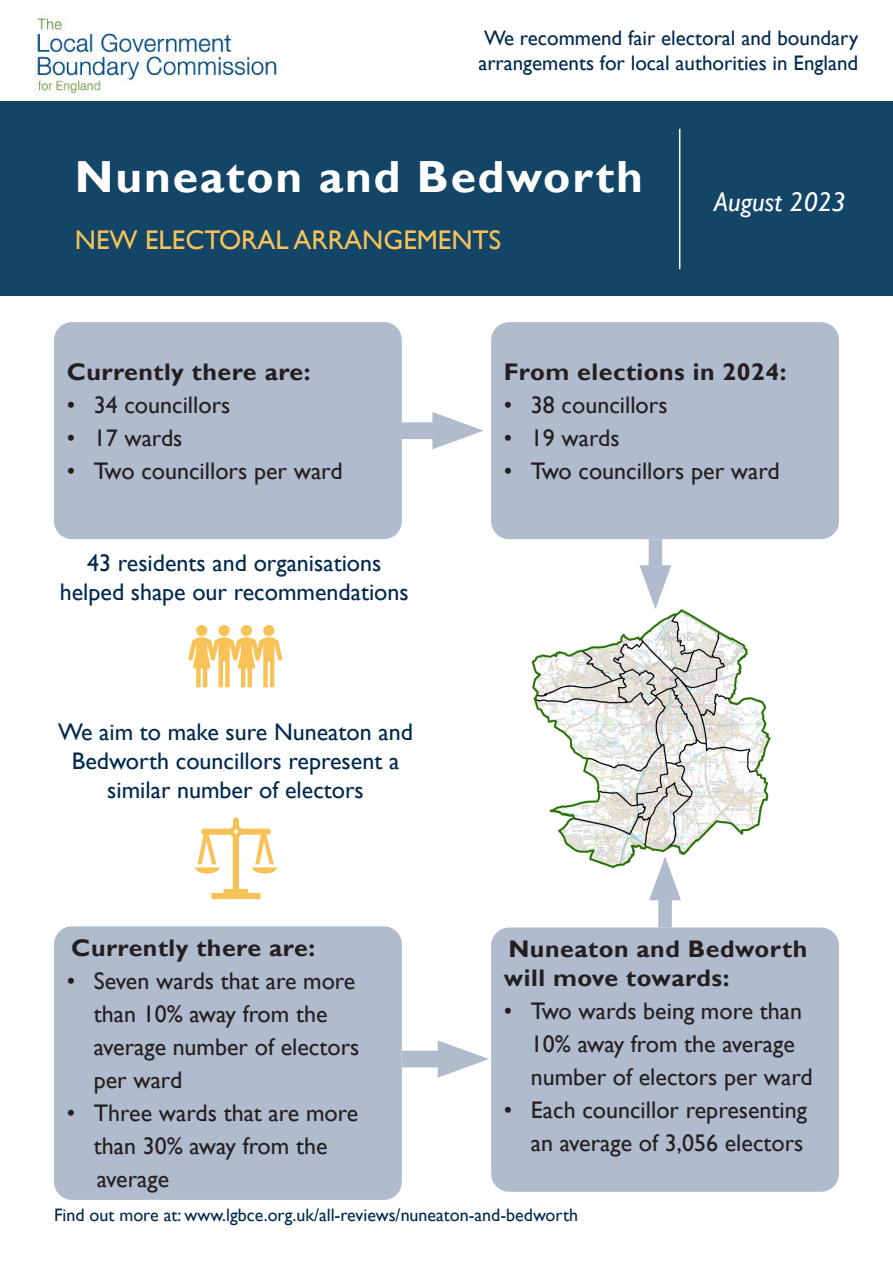
<style>
.page{position:relative;width:893px;height:1263px;background:#fff}
.page>*{position:absolute;margin:0;border:0;box-sizing:border-box;transform-origin:0 0}
.t1{font:700 45px "Gill Sans";letter-spacing:.04em;color:#fff}
.t2{font:27px "Gill Sans";color:#f7c359}
.t3{font:italic 27px "Gill Sans";color:#fff}
.t4{font:24px/33px "Gill Sans";color:#231f20}
.t5{font:24px/28.8px "Gill Sans";color:#00294e;text-align:center}
.t6{font:700 24px/28.8px "Gill Sans";letter-spacing:.02em;color:#231f20;scale:1.04 1}
.t7{font:21px/25.2px "Gill Sans";color:#00294e}
.t8{font:18px "Gill Sans";color:#00294e}
</style>
<div class="page">
<img style="left:532px;top:609px;width:239px;height:259px">
<div style="left:54px;top:926px;width:348px;height:274px;background:#b0bbce;border-radius:18px"></div>
<div style="left:54px;top:322px;width:348px;height:217px;background:#b0bbce;border-radius:18px"></div>
<div style="left:491px;top:322px;width:348px;height:217px;background:#b0bbce;border-radius:18px"></div>
<img style="left:29px;top:17px;width:257px;height:85px">
<div style="left:0;top:102px;width:893px;height:194px;background:#134567"></div>
<hr style="left:679px;top:129px;width:1px;height:140px;background:#fff">
<div style="left:649px;top:539px;width:13px;height:44px;background:#b0bbce"></div>
<svg style="left:639px;top:565px;width:32px;height:44px"></svg>
<svg style="left:195px;top:817px;width:82px;height:82px"></svg>
<div style="left:263px;top:625px;width:11px;height:11px;background:#f7c359;border-radius:50%"></div>
<div style="left:196px;top:625px;width:11px;height:11px;background:#f7c359;border-radius:50%"></div>
<div style="left:241px;top:625px;width:11px;height:11px;background:#f7c359;border-radius:50%"></div>
<div style="left:219px;top:625px;width:11px;height:11px;background:#f7c359;border-radius:50%"></div>
<svg style="left:188px;top:637px;width:94px;height:50px"></svg>
<div style="left:396px;top:422px;width:57px;height:17px;background:#b0bbce"></div>
<svg style="left:432px;top:412px;width:52px;height:37px"></svg>
<div style="left:402px;top:1051px;width:57px;height:16px;background:#b0bbce"></div>
<svg style="left:438px;top:1040px;width:51px;height:38px"></svg>
<div style="left:491px;top:927px;width:348px;height:265px;background:#b0bbce;border-radius:18px"></div>
<div style="left:658px;top:882px;width:14px;height:45px;background:#b0bbce"></div>
<svg style="left:649px;top:856px;width:32px;height:44px"></svg>
<p class="t7" style="left:478px;top:25px;width:381px">We recommend fair electoral and boundary arrangements for local authorities in England</p>
<p class="t1" style="left:75px;top:150px;width:569px">Nuneaton and Bedworth</p>
<p class="t2" style="left:75px;top:225px;width:428px">NEW ELECTORAL ARRANGEMENTS</p>
<p class="t3" style="left:714px;top:186px;width:133px">August 2023</p>
<p class="t6" style="left:67px;top:358px;width:236px">Currently there are:</p>
<p class="t4" style="left:67px;top:389px;width:165px">• 34 councillors</p>
<p class="t4" style="left:67px;top:422px;width:117px">• 17 wards</p>
<p class="t4" style="left:67px;top:455px;width:277px">• Two councillors per ward</p>
<p class="t5" style="left:60px;top:549px;width:350px">43 residents and organisations helped shape our recommendations</p>
<p class="t5" style="left:58px;top:718px;width:356px">We aim to make sure Nuneaton and<br>Bedworth councillors represent a similar number of electors</p>
<p class="t6" style="left:71px;top:934px;width:236px">Currently there are:</p>
<p class="t4" style="left:94px;top:964px;width:267px;text-indent:-27px">• Seven wards that are more than 10% away from the average number of electors per ward</p>
<p class="t4" style="left:94px;top:1096px;width:266px;text-indent:-27px">• Three wards that are more than 30% away from the average</p>
<p class="t6" style="left:504px;top:358px;width:273px">From elections in 2024:</p>
<p class="t4" style="left:504px;top:389px;width:165px">• 38 councillors</p>
<p class="t4" style="left:504px;top:422px;width:117px">• 19 wards</p>
<p class="t4" style="left:504px;top:455px;width:277px">• Two councillors per ward</p>
<p class="t6" style="left:504px;top:935px;width:293px">Nuneaton and Bedworth will move towards:</p>
<p class="t4" style="left:531px;top:994px;width:283px;text-indent:-27px">• Two wards being more than<br>10% away from the average number of electors per ward</p>
<p class="t4" style="left:504px;top:1093px;width:305px;text-align:right">• Each councillor representing an average of 3,056 electors</p>
<p class="t8" style="left:54px;top:1205px;width:525px">Find out more at: www.lgbce.org.uk/all-reviews/nuneaton-and-bedworth</p>
</div>
